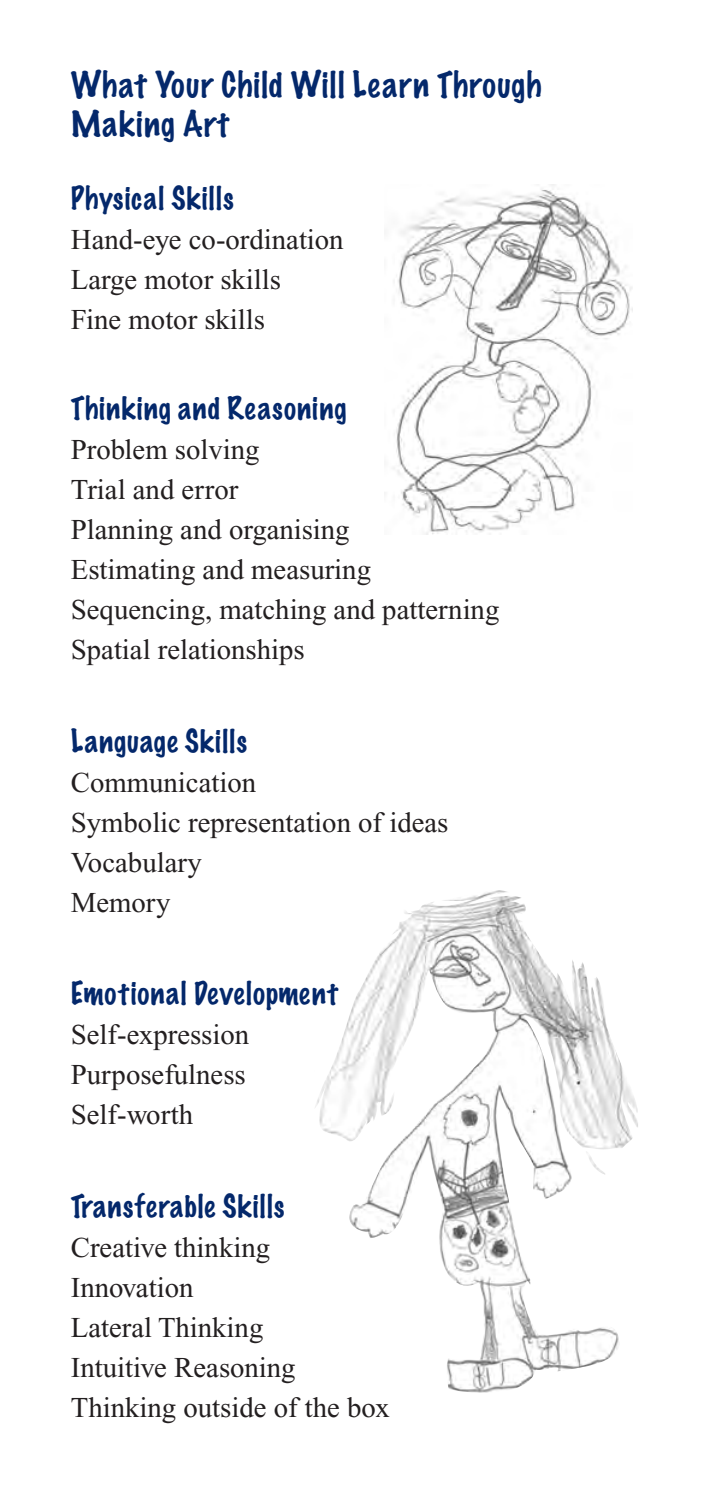
<style>
.page{position:relative;width:709px;height:1489px;background:#fff}
.page>*{position:absolute;margin:0;border:0;box-sizing:border-box;transform-origin:0 0}
.t1{font:100 32.5px/39px "Marker Felt";letter-spacing:.035em;color:#04286b}
.t2{font:28.75px/40px "Times New Roman";color:#231f20}
.t3{font:100 28.75px "Marker Felt";letter-spacing:.04em;color:#04286b}
</style>
<div class="page">
<img style="left:315px;top:890px;width:323px;height:503px">
<img style="left:393px;top:184px;width:239px;height:351px">
<p class="t1" style="left:71px;top:67px;width:472px">What Your Child Will Learn Through<br>Making Art</p>
<p class="t3" style="left:71px;top:184px;width:164px">Physical Skills</p>
<p class="t2" style="left:71px;top:222px;width:274px">Hand-eye co-ordination<br>Large motor skills<br>Fine motor skills</p>
<p class="t3" style="left:71px;top:394px;width:277px">Thinking and Reasoning</p>
<p class="t2" style="left:71px;top:432px;width:430px">Problem solving<br>Trial and error<br>Planning and organising<br>Estimating and measuring<br>Sequencing, matching and patterning<br>Spatial relationships</p>
<p class="t3" style="left:71px;top:726px;width:178px">Language Skills</p>
<p class="t2" style="left:71px;top:764px;width:379px">Communication<br>Symbolic representation of ideas<br>Vocabulary<br>Memory</p>
<p class="t3" style="left:71px;top:979px;width:268px">Emotional Development</p>
<p class="t2" style="left:71px;top:1017px;width:180px;text-align:justify">Self-expression Purposefulness Self-worth</p>
<p class="t3" style="left:71px;top:1191px;width:215px">Transferable Skills</p>
<p class="t2" style="left:71px;top:1229px;width:320px">Creative thinking<br>Innovation<br>Lateral Thinking<br>Intuitive Reasoning<br>Thinking outside of the box</p>
</div>
